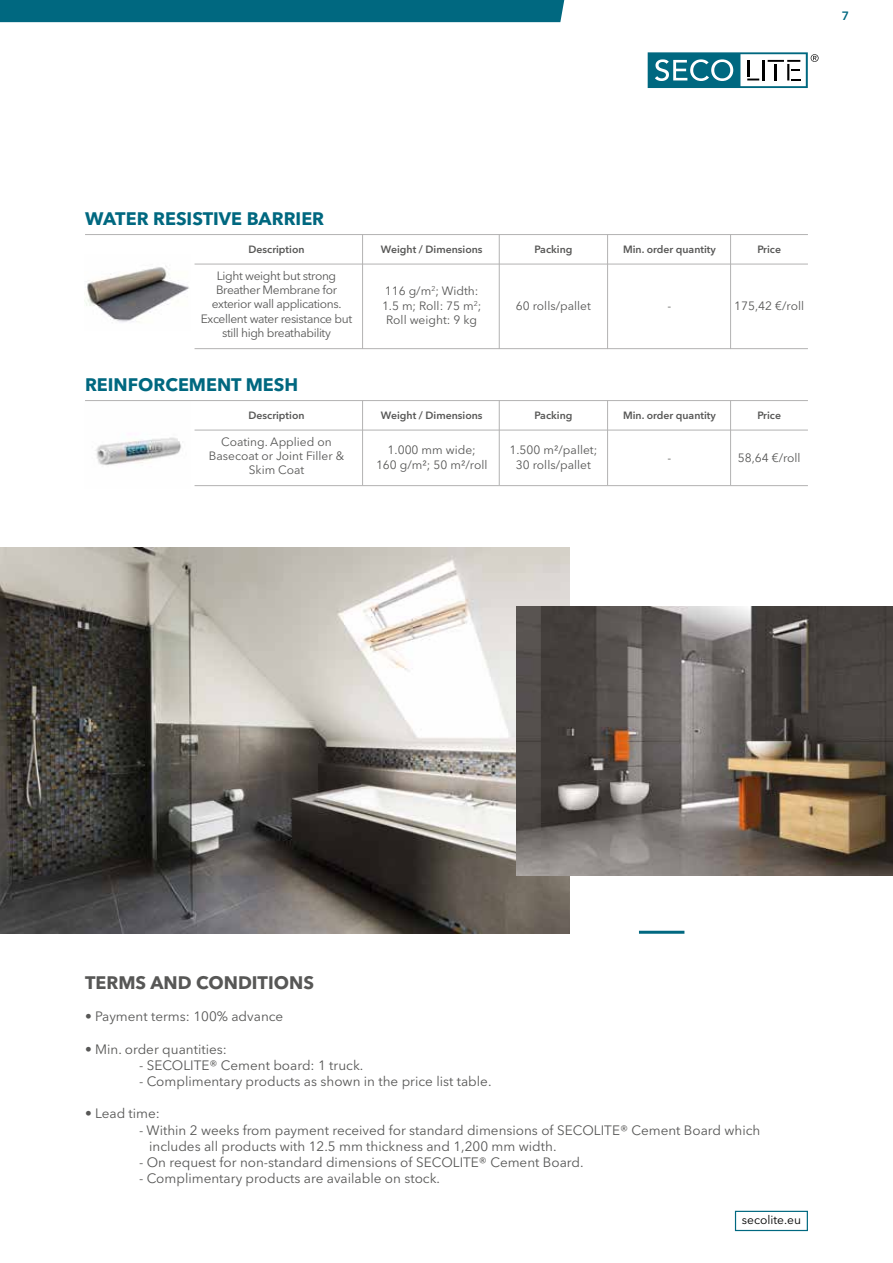
<style>
.page{position:relative;width:893px;height:1263px;background:#fff}
.page>*{position:absolute;margin:0;border:0;box-sizing:border-box;transform-origin:0 0}
.t1{font:700 18px "Avenir Next LT Pro";color:#006880}
.t2{font:700 18px "Avenir Next LT Pro";color:#575756}
.t3{font:13.5px/16.2px "Avenir Next LT Pro";color:#575756}
.t4{font:12px/14.4px "Avenir Next LT Pro";letter-spacing:-.01em;color:#575756;text-align:center}
.t5{font:12px/14.4px "Avenir Next LT Pro";letter-spacing:-.03em;color:#575756;text-align:center}
.t6{font:12px "Avenir Next LT Pro";color:#000}
.t7{font:600 12px "Avenir Next LT Pro";color:#006880}
.t8{font:600 10.5px "Avenir Next LT Pro";color:#575756}
</style>
<div class="page">
<img style="left:85px;top:266px;width:104px;height:57px">
<img style="left:95px;top:437px;width:86px;height:28px">
<svg style="left:648px;top:52px;width:170px;height:36px"></svg>
<div style="left:0;top:0;width:564px;height:22px;background:#006880"></div>
<hr style="left:85px;top:234px;width:723px;height:1px;background:#b3b2b2">
<hr style="left:85px;top:400px;width:723px;height:1px;background:#b3b2b2">
<hr style="left:195px;top:264px;width:613px;height:1px;background:#b3b2b2">
<hr style="left:195px;top:430px;width:613px;height:1px;background:#b3b2b2">
<hr style="left:195px;top:348px;width:613px;height:1px;background:#b3b2b2">
<hr style="left:195px;top:485px;width:613px;height:1px;background:#b3b2b2">
<hr style="left:362px;top:235px;width:1px;height:114px;background:#b3b2b2">
<hr style="left:362px;top:400px;width:1px;height:85px;background:#b3b2b2">
<hr style="left:499px;top:234px;width:1px;height:115px;background:#b3b2b2">
<hr style="left:499px;top:400px;width:1px;height:85px;background:#b3b2b2">
<hr style="left:607px;top:234px;width:1px;height:115px;background:#b3b2b2">
<hr style="left:607px;top:400px;width:1px;height:85px;background:#b3b2b2">
<hr style="left:730px;top:234px;width:1px;height:115px;background:#b3b2b2">
<hr style="left:730px;top:400px;width:1px;height:85px;background:#b3b2b2">
<div style="left:735px;top:1211px;width:73px;height:20px;background:#fff;border:1px solid #006880"></div>
<img style="left:0;top:548px;width:570px;height:386px">
<svg style="left:639px;top:931px;width:45px;height:3px"></svg>
<img style="left:517px;top:607px;width:376px;height:269px">
<p class="t7" style="left:842px;top:9px;width:9px">7</p>
<h1 class="t1" style="left:85px;top:208px;width:241px">WATER RESISTIVE BARRIER</h1>
<p class="t8" style="left:249px;top:243px;width:58px">Description</p>
<p class="t5" style="left:201px;top:268px;width:153px">Light weight but strong<br>Breather Membrane for exterior wall applications.<br>Excellent water resistance but still high breathability</p>
<h1 class="t1" style="left:85px;top:374px;width:215px">REINFORCEMENT MESH</h1>
<p class="t8" style="left:249px;top:409px;width:58px">Description</p>
<p class="t4" style="left:209px;top:434px;width:137px">Coating. Applied on<br>Basecoat or Joint Filler &amp;<br>Skim Coat</p>
<p class="t8" style="left:381px;top:243px;width:103px">Weight / Dimensions</p>
<p class="t4" style="left:382px;top:284px;width:101px">116 g/m<sup>2</sup>; Width:<br>1.5 m; Roll: 75 m<sup>2</sup>;<br>Roll weight: 9 kg</p>
<p class="t8" style="left:534px;top:243px;width:39px">Packing</p>
<p class="t4" style="left:516px;top:298px;width:76px">60 rolls/pallet</p>
<p class="t8" style="left:381px;top:409px;width:103px">Weight / Dimensions</p>
<p class="t4" style="left:376px;top:443px;width:113px">1.000 mm wide;<br>160 g/m²; 50 m²/roll</p>
<p class="t8" style="left:534px;top:409px;width:39px">Packing</p>
<p class="t4" style="left:509px;top:443px;width:89px">1.500 m²/pallet;<br>30 rolls/pallet</p>
<p class="t8" style="left:623px;top:243px;width:94px">Min. order quantity</p>
<p class="t4" style="left:668px;top:298px;width:5px">-</p>
<p class="t8" style="left:757px;top:243px;width:25px">Price</p>
<p class="t4" style="left:734px;top:298px;width:71px">175,42 €/roll</p>
<p class="t8" style="left:623px;top:409px;width:94px">Min. order quantity</p>
<p class="t4" style="left:668px;top:450px;width:5px">-</p>
<p class="t8" style="left:757px;top:409px;width:25px">Price</p>
<p class="t4" style="left:738px;top:450px;width:64px">58,64 €/roll</p>
<h1 class="t2" style="left:85px;top:971px;width:230px">TERMS AND CONDITIONS</h1>
<p class="t3" style="left:85px;top:1008px;width:200px">• Payment terms: 100% advance</p>
<p class="t3" style="left:85px;top:1041px;width:143px">• Min. order quantities:</p>
<p class="t3" style="left:139px;top:1057px;width:226px">- SECOLITE® Cement board: 1 truck.</p>
<p class="t3" style="left:139px;top:1073px;width:354px">- Complimentary products as shown in the price list table.</p>
<p class="t3" style="left:85px;top:1105px;width:76px">• Lead time:</p>
<p class="t3" style="left:149px;top:1122px;width:613px;text-indent:-10px">- Within 2 weeks from payment received for standard dimensions of SECOLITE® Cement Board which includes all products with 12.5 mm thickness and 1,200 mm width.</p>
<p class="t3" style="left:139px;top:1154px;width:446px">- On request for non-standard dimensions of SECOLITE® Cement Board.</p>
<p class="t3" style="left:139px;top:1170px;width:302px">- Complimentary products are available on stock.</p>
<p class="t6" style="left:742px;top:1213px;width:61px">secolite.eu</p>
</div>
